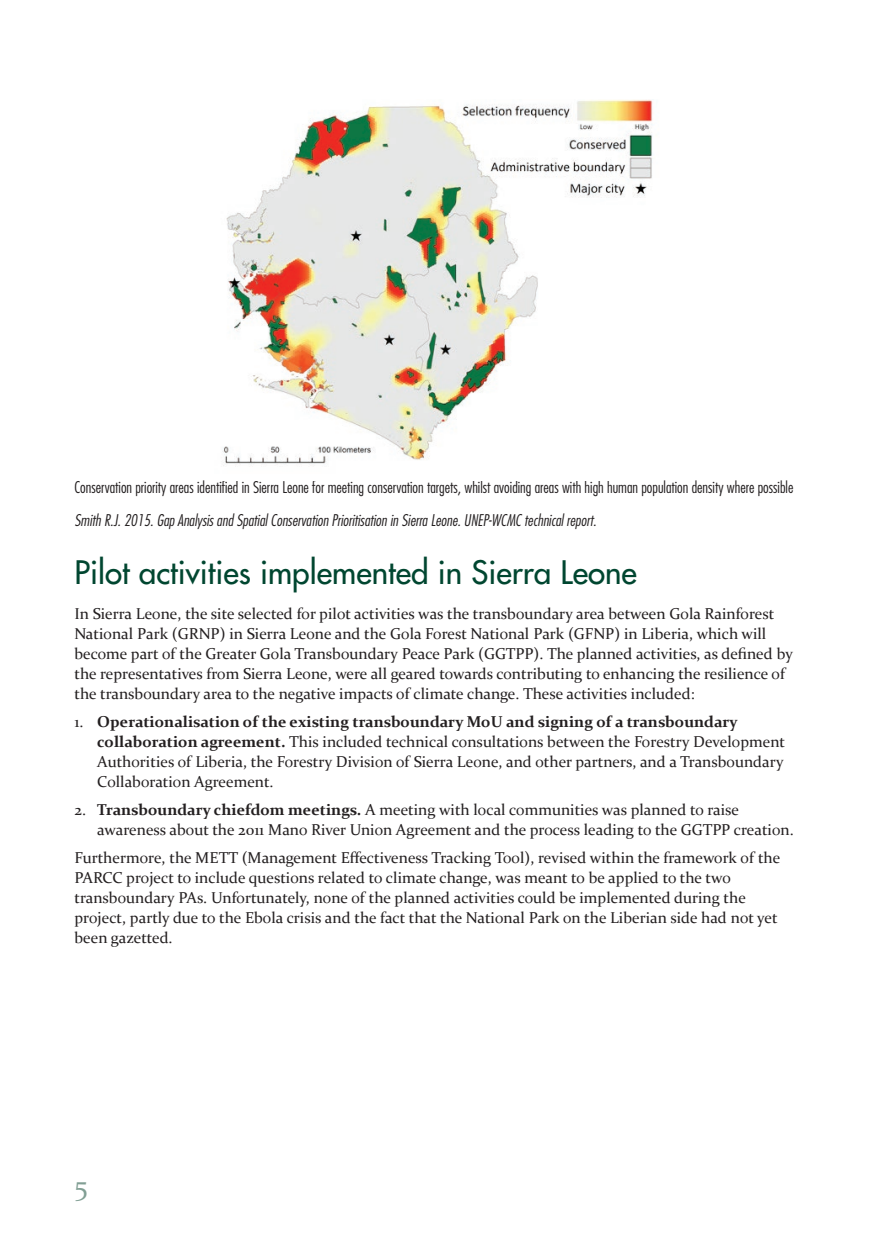
<style>
.page{position:relative;width:874px;height:1241px;background:#fff}
.page>*{position:absolute;margin:0;border:0;box-sizing:border-box;transform-origin:0 0}
.t1{font:500 31.5px "Futura Std";color:#004630}
.t2{font:28px "Constantia";color:#819f94}
.t3{font:15.75px/20.1px "Constantia";color:#231f20}
.t4{font:300 condensed 15.75px "Futura Std";color:#231f20}
.t5{font:italic 300 condensed 15.75px "Futura Std";color:#231f20}
.s1{font-weight:700}
</style>
<div class="page">
<img style="left:222px;top:99px;width:431px;height:367px">
<p class="t4" style="left:74px;top:478px;width:720px">Conservation priority areas identified in Sierra Leone for meeting conservation targets, whilst avoiding areas with high human population density where possible</p>
<p class="t5" style="left:74px;top:510px;width:523px">Smith R.J. 2015. Gap Analysis and Spatial Conservation Prioritisation in Sierra Leone. UNEP-WCMC technical report.</p>
<h1 class="t1" style="left:74px;top:552px;width:563px">Pilot activities implemented in Sierra Leone</h1>
<p class="t3" style="left:74px;top:602px;width:719px">In Sierra Leone, the site selected for pilot activities was the transboundary area between Gola Rainforest National Park (GRNP) in Sierra Leone and the Gola Forest National Park (GFNP) in Liberia, which will become part of the Greater Gola Transboundary Peace Park (GGTPP). The planned activities, as defined by the representatives from Sierra Leone, were all geared towards contributing to enhancing the resilience of the transboundary area to the negative impacts of climate change. These activities included:</p>
<p class="t3" style="left:97px;top:710px;width:689px;text-indent:-23px">1. <span class="s1">Operationalisation of the existing transboundary MoU and signing of a transboundary collaboration agreement.</span> This included technical consultations between the Forestry Development Authorities of Liberia, the Forestry Division of Sierra Leone, and other partners, and a Transboundary Collaboration Agreement.</p>
<p class="t3" style="left:97px;top:798px;width:697px;text-indent:-23px">2. <span class="s1">Transboundary chiefdom meetings.</span> A meeting with local communities was planned to raise awareness about the 2011 Mano River Union Agreement and the process leading to the GGTPP creation.</p>
<p class="t3" style="left:74px;top:846px;width:707px">Furthermore, the METT (Management Effectiveness Tracking Tool), revised within the framework of the PARCC project to include questions related to climate change, was meant to be applied to the two transboundary PAs. Unfortunately, none of the planned activities could be implemented during the project, partly due to the Ebola crisis and the fact that the National Park on the Liberian side had not yet been gazetted.</p>
<h2 class="t2" style="left:74px;top:1166px;width:15px">5</h2>
</div>
